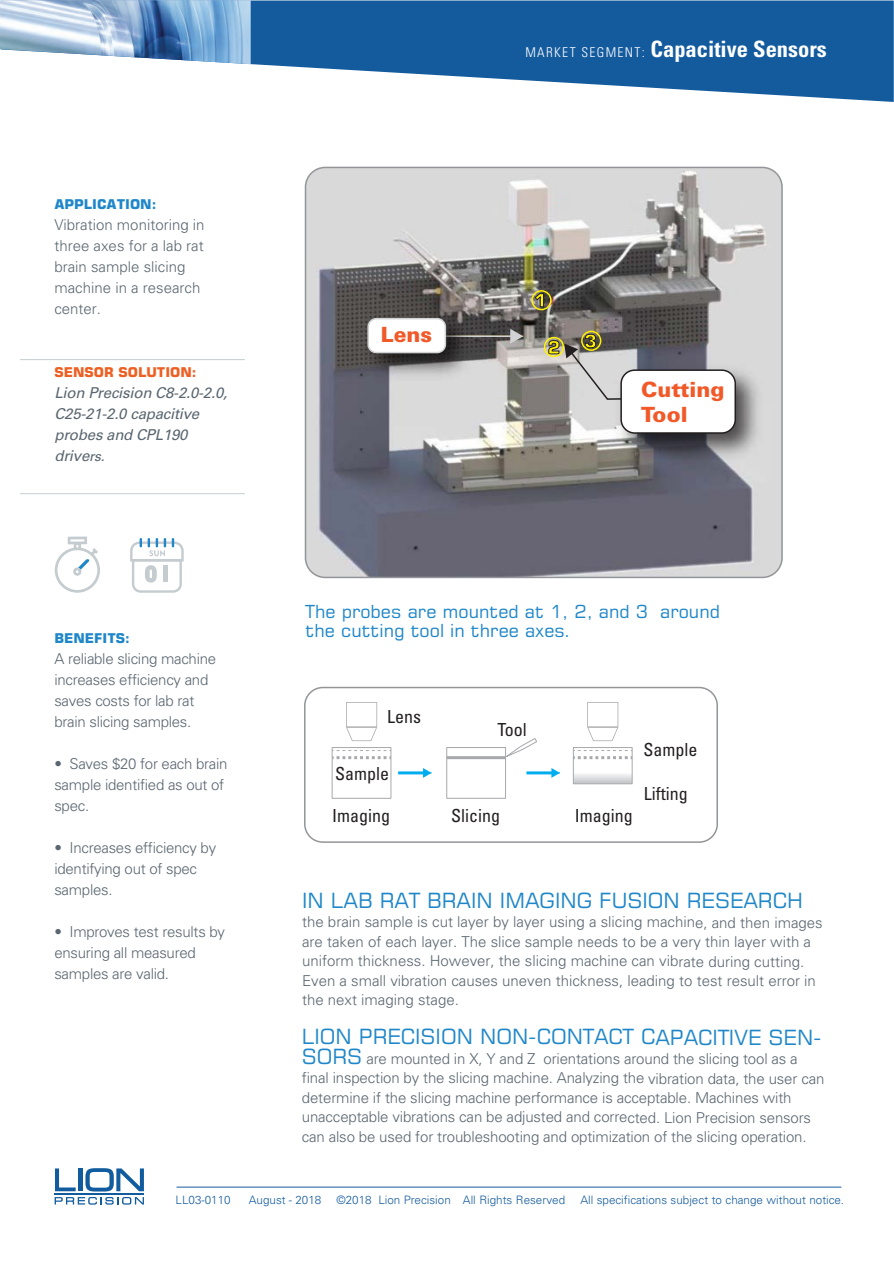
<style>
.page{position:relative;width:894px;height:1263px;background:#fff}
.page>*{position:absolute;margin:0;border:0;box-sizing:border-box;transform-origin:0 0}
.t1{font:700 condensed 22.5px "Univers";color:#fff}
.t2{font:21px "Square 721 BT";color:#1f87c9}
.t3{font:900 21px/25.2px "Univers";color:#f15929}
.t4{font:18px/19.5px "Square 721 BT";color:#1f87c9}
.t5{font:condensed 18px "Univers";color:#231f20}
.t6{font:700 18px "Square 721 BT";color:#fff101}
.t7{font:300 15px/21px "Univers";letter-spacing:-.01em;color:#5a6670}
.t8{font:italic 15px/21px "Univers";letter-spacing:-.015em;color:#5a6670}
.t9{font:700 13.5px "Square 721 BT";color:#1f87c9}
.t10{font:700 13.5px "Square 721 BT";color:#ed6024}
.t11{font:300 11.7px "Univers";color:#145b9e}
.s1{font-size:13.5px}
.s2{font-weight:300;font-size:13.5px}
.s3{font-family:"Square 721 BT";font-weight:400;font-size:21px;color:#1f87c9}
</style>
<div class="page">
<svg style="left:249px;top:1px;width:644px;height:101px;fill:#145b9e"></svg>
<hr style="left:20px;top:359px;width:225px;height:1px;background:#c5ccd0">
<hr style="left:20px;top:493px;width:225px;height:1px;background:#c5ccd0">
<svg style="left:55px;top:536px;width:45px;height:57px"></svg>
<svg style="left:130px;top:538px;width:54px;height:55px"></svg>
<hr style="left:163px;top:565px;width:4px;height:17px;background:#c5ccd0">
<hr style="left:176px;top:1186px;width:665px;height:1px;background:#145b9e">
<svg style="left:55px;top:1168px;width:89px;height:23px"></svg>
<svg style="left:55px;top:1197px;width:89px;height:7px"></svg>
<hr style="left:54px;top:1193px;width:90px;height:1px;background:#105c9f">
<svg style="left:346px;top:702px;width:31px;height:39px"></svg>
<svg style="left:587px;top:702px;width:31px;height:39px"></svg>
<svg style="left:331px;top:747px;width:60px;height:52px"></svg>
<svg style="left:572px;top:747px;width:60px;height:37px"></svg>
<hr style="left:398px;top:771px;width:26px;height:3px;background:#00aeef">
<svg style="left:423px;top:768px;width:8px;height:10px"></svg>
<hr style="left:526px;top:771px;width:26px;height:3px;background:#00aeef">
<svg style="left:551px;top:768px;width:8px;height:10px"></svg>
<svg style="left:446px;top:738px;width:91px;height:61px"></svg>
<img style="left:307px;top:167px;width:474px;height:410px">
<div style="left:304px;top:167px;width:478px;height:411px;border:2px solid #939598;border-radius:20px"></div>
<hr style="left:432px;top:335px;width:80px;height:2px;background:#d1d2d4">
<svg style="left:510px;top:329px;width:13px;height:15px"></svg>
<img style="left:608px;top:357px;width:160px;height:110px">
<div style="left:621px;top:370px;width:114px;height:63px;background:#fff;border-radius:14px"></div>
<div style="left:620px;top:369px;width:115px;height:65px;border:2px solid #231f20;border-radius:14px"></div>
<img style="left:355px;top:306px;width:124px;height:80px">
<div style="left:368px;top:319px;width:77px;height:33px;background:#fff;border-radius:8px"></div>
<div style="left:367px;top:318px;width:79px;height:35px;border:2px solid #d1d2d4;border-radius:8px"></div>
<img style="left:0;top:0;width:250px;height:64px">
<div style="left:304px;top:687px;width:413px;height:156px;border:2px solid #939598;border-radius:18px"></div>
<svg style="left:534px;top:293px;width:9px;height:14px"></svg>
<svg style="left:548px;top:334px;width:75px;height:66px;background:#a6a4a2"></svg>
<div style="left:531px;top:290px;width:20px;height:20px;border:2px solid #fff101;border-radius:50%"></div>
<div style="left:581px;top:331px;width:20px;height:20px;border:2px solid #fff101;border-radius:50%"></div>
<div style="left:543px;top:337px;width:21px;height:20px;border:2px solid #fff101;border-radius:50%"></div>
<p class="t9" style="left:54px;top:196px;width:103px">APPLICATION:</p>
<p class="t7" style="left:54px;top:214px;width:152px">Vibration monitoring in three axes for a lab rat brain sample slicing machine in a research center.</p>
<p class="t10" style="left:54px;top:364px;width:144px">SENSOR SOLUTION:</p>
<p class="t8" style="left:54px;top:382px;width:174px">Lion Precision C8-2.0-2.0,<br>C25-21-2.0 capacitive probes and CPL190 drive<span class="s1">rs.</span></p>
<p class="t9" style="left:54px;top:629px;width:77px">BENEFITS:</p>
<p class="t7" style="left:54px;top:648px;width:163px">A reliable slicing machine increases efficiency and saves costs for lab rat brain slicing samples.</p>
<p class="t7" style="left:54px;top:753px;width:175px">• Saves $20 for each brain sample identified as out of spec.</p>
<p class="t7" style="left:54px;top:837px;width:163px">• Increases efficiency by identifying out of spec samples.</p>
<p class="t7" style="left:54px;top:921px;width:172px">• Improves test results by ensuring all measured samples are valid.</p>
<h1 class="t1" style="left:525px;top:35px;width:303px"><span class="s2">MARKET SEGMENT:</span> Capacitive Sensors</h1>
<h2 class="t3" style="left:381px;top:321px;width:53px">Lens</h2>
<p class="t6" style="left:533px;top:289px;width:14px">1</p>
<p class="t6" style="left:547px;top:336px;width:14px">2</p>
<p class="t6" style="left:584px;top:330px;width:14px">3</p>
<h2 class="t3" style="left:640px;top:376px;width:85px">Cutting<br>Tool</h2>
<p class="t4" style="left:305px;top:601px;width:416px">The probes are mounted at 1, 2, and 3 around the cutting tool in three axes.</p>
<p class="t5" style="left:387px;top:705px;width:35px">Lens</p>
<p class="t5" style="left:497px;top:718px;width:31px">Tool</p>
<p class="t5" style="left:335px;top:762px;width:55px">Sample</p>
<p class="t5" style="left:332px;top:804px;width:59px">Imaging</p>
<p class="t5" style="left:451px;top:804px;width:50px">Slicing</p>
<p class="t5" style="left:574px;top:804px;width:59px">Imaging</p>
<p class="t5" style="left:643px;top:738px;width:55px">Sample</p>
<p class="t5" style="left:643px;top:782px;width:45px">Lifting</p>
<h2 class="t2" style="left:302px;top:887px;width:502px">IN LAB RAT BRAIN IMAGING FUSION RESEARCH</h2>
<p class="t7" style="left:302px;top:912px;width:522px;line-height:19.5px">the brain sample is cut layer by layer using a slicing machine, and then images are taken of each layer. The slice sample needs to be a very thin layer with a uniform thickness. However, the slicing machine can vibrate during cutting.<br>Even a small vibration causes uneven thickness, leading to test result error in the next imaging stage.</p>
<h2 class="t2" style="left:302px;top:1023px;width:521px">LION PRECISION NON-CONTACT CAPACITIVE SEN-</h2>
<p class="t7" style="left:302px;top:1048px;width:524px;line-height:19.5px"><span class="s3">SORS</span> are mounted in X, Y and Z orientations around the slicing tool as a final inspection by the slicing machine. Analyzing the vibration data, the user can determine if the slicing machine performance is acceptable. Machines with unacceptable vibrations can be adjusted and corrected. Lion Precision sensors can also be used for troubleshooting and optimization of the slicing operation.</p>
<p class="t11" style="left:175px;top:1193px;width:56px">LL03-0110</p>
<p class="t11" style="left:249px;top:1193px;width:74px">August - 2018</p>
<p class="t11" style="left:336px;top:1193px;width:230px">©2018 Lion Precision All Rights Reserved</p>
<p class="t11" style="left:580px;top:1193px;width:265px">All specifications subject to change without notice.</p>
</div>
